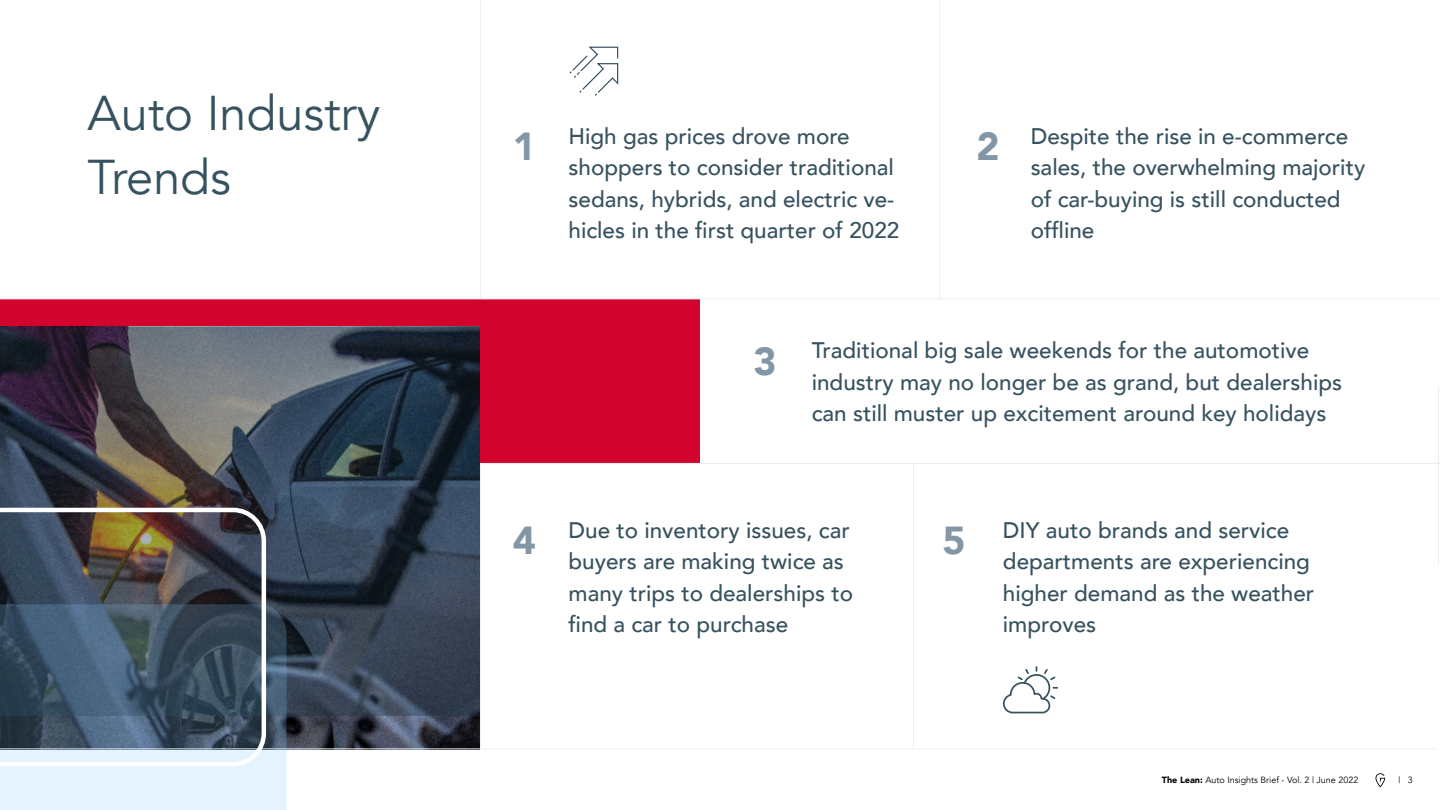
<style>
.page{position:relative;width:1440px;height:810px;background:#fff}
.page>*{position:absolute;margin:0;border:0;box-sizing:border-box;transform-origin:0 0}
.t1{font:48.75px/63.8px "Avenir";color:#37525f}
.t2{font:900 39px "Avenir";color:#8296a5}
.t3{font:500 22.5px/31.5px "Avenir";color:#37525f}
.t4{font:9px "Avenir";color:#000}
.s1{font-weight:900}
</style>
<div class="page">
<svg style="left:1375px;top:773px;width:10px;height:14px"></svg>
<hr style="left:480px;top:0;width:1px;height:749px;background:#eaf0f2">
<div style="left:0;top:299px;width:700px;height:164px;background:#d2042d"></div>
<img style="left:287px;top:715px;width:193px;height:33px">
<svg style="left:0;top:327px;width:480px;height:388px;background:#3d4553"></svg>
<hr style="left:913px;top:464px;width:1px;height:285px;background:#eaf0f2">
<hr style="left:939px;top:0;width:1px;height:299px;background:#eaf0f2">
<hr style="left:0;top:298px;width:1440px;height:1px;background:#eaf0f2">
<hr style="left:481px;top:463px;width:959px;height:1px;background:#eaf0f2">
<hr style="left:0;top:748px;width:1436px;height:1px;background:#eaf0f2">
<hr style="left:1438px;top:386px;width:1px;height:179px;background:#eaf0f2">
<svg style="left:0;top:604px;width:287px;height:206px;background:#c4d4e0"></svg>
<svg style="left:0;top:508px;width:266px;height:259px;background:#535f6b"></svg>
<svg style="left:569px;top:46px;width:50px;height:50px"></svg>
<svg style="left:1003px;top:667px;width:54px;height:46px"></svg>
<h1 class="t1" style="left:88px;top:82px;width:294px">Auto Industry<br>Trends</h1>
<p class="t3" style="left:568px;top:119px;width:332px">High gas prices drove more shoppers to consider traditional sedans, hybrids, and electric ve&shy;hicles in the first quarter of 2022</p>
<h2 class="t2" style="left:513px;top:113px;width:25px">1</h2>
<h2 class="t2" style="left:976px;top:113px;width:25px">2</h2>
<p class="t3" style="left:1031px;top:119px;width:336px">Despite the rise in e-commerce sales, the overwhelming majority of car-buying is still conducted offline</p>
<h2 class="t2" style="left:753px;top:328px;width:25px">3</h2>
<p class="t3" style="left:812px;top:334px;width:532px">Traditional big sale weekends for the automotive industry may no longer be as grand, but dealerships can still muster up excitement around key holidays</p>
<p class="t3" style="left:568px;top:513px;width:286px">Due to inventory issues, car buyers are making twice as many trips to dealerships to find a car to purchase</p>
<p class="t3" style="left:1003px;top:513px;width:313px">DIY auto brands and service departments are experiencing higher demand as the weather improves</p>
<h2 class="t2" style="left:513px;top:507px;width:25px">4</h2>
<h2 class="t2" style="left:943px;top:507px;width:25px">5</h2>
<p class="t4" style="left:1162px;top:775px;width:198px"><span class="s1">The Lean:</span> Auto Insights Brief - Vol. 2 | June 2022</p>
<p class="t4" style="left:1398px;top:775px;width:16px">| 3</p>
</div>
